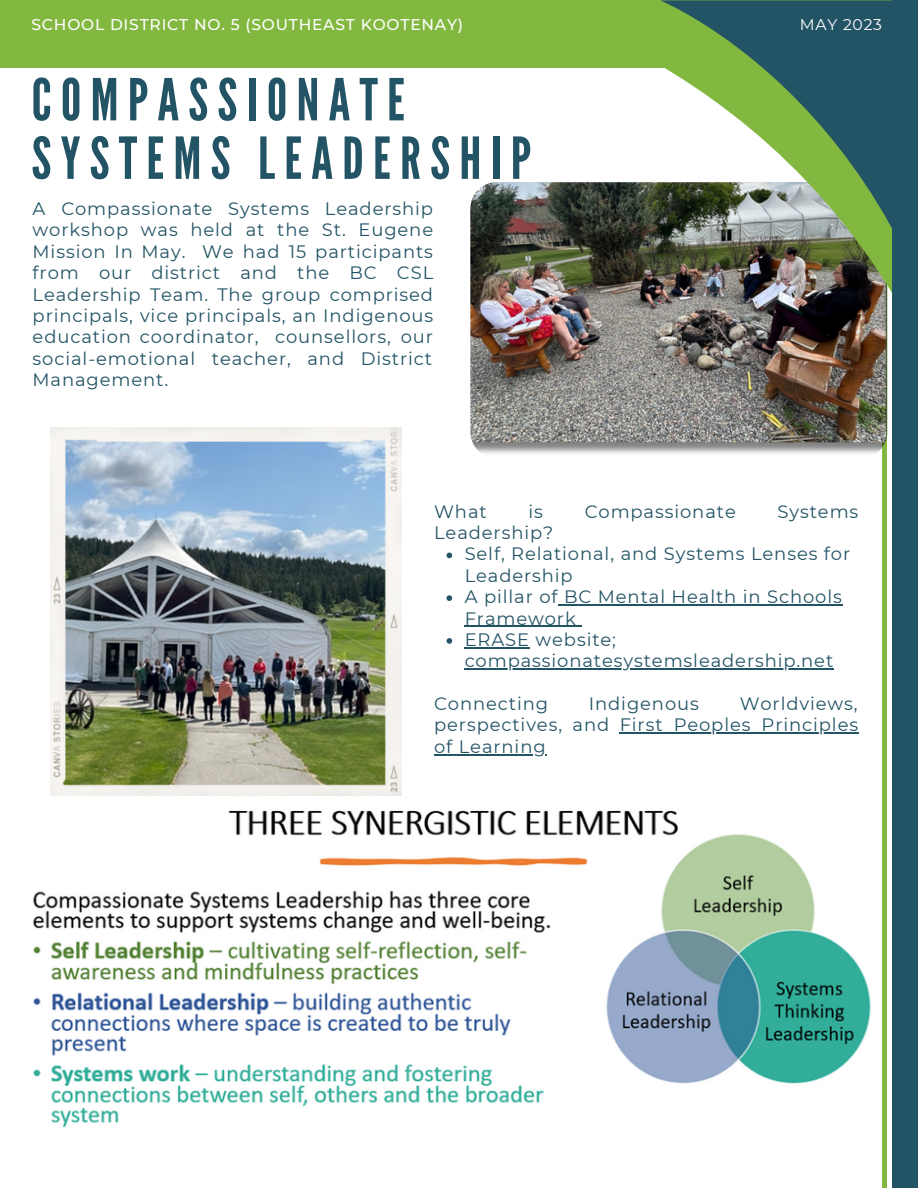
<style>
.page{position:relative;width:918px;height:1188px;background:#fff}
.page>*{position:absolute;margin:0;border:0;box-sizing:border-box;transform-origin:0 0}
.t1{font:57.75px/58.5px "League Gothic";letter-spacing:.16em;color:#235465}
.t2{font:18px/21.3px "Montserrat";letter-spacing:.05em;color:#235465}
.t3{font:500 15.6px "Montserrat";letter-spacing:.05em;color:#fff}
.t4{font:15.6px "Montserrat";letter-spacing:.05em;color:#fff}
</style>
<div class="page">
<div style="left:883px;top:0;width:35px;height:1188px;background:#82b840"></div>
<div style="left:887px;top:0;width:31px;height:1188px;background:#fff"></div>
<div style="left:0;top:0;width:918px;height:67px;background:#82b840"></div>
<img style="left:470px;top:182px;width:417px;height:277px;border-radius:27px">
<img style="left:508px;top:67px;width:380px;height:387px">
<img style="left:660px;top:0;width:232px;height:431px">
<img style="left:50px;top:427px;width:352px;height:369px">
<div style="left:892px;top:0;width:26px;height:1188px;background:#235465"></div>
<img style="left:32px;top:810px;width:839px;height:318px">
<svg style="left:447px;top:553px;width:5px;height:5px"></svg>
<svg style="left:447px;top:595px;width:5px;height:6px"></svg>
<hr style="left:559px;top:604px;width:284px;height:1px;background:#235465">
<hr style="left:465px;top:626px;width:112px;height:1px;background:#235465">
<svg style="left:447px;top:638px;width:5px;height:6px"></svg>
<hr style="left:465px;top:647px;width:65px;height:1px;background:#235465">
<hr style="left:465px;top:668px;width:369px;height:2px;background:#235465">
<hr style="left:620px;top:733px;width:239px;height:1px;background:#235465">
<hr style="left:434px;top:754px;width:113px;height:1px;background:#235465">
<p class="t3" style="left:31px;top:15px;width:433px">SCHOOL DISTRICT NO. 5 (SOUTHEAST KOOTENAY)</p>
<p class="t4" style="left:800px;top:15px;width:84px">MAY 2023</p>
<p class="t1" style="left:32px;top:72px;width:501px">COMPASSIONATE<br>SYSTEMS LEADERSHIP</p>
<p class="t2" style="left:33px;top:198px;width:402px;text-align:justify">A Compassionate Systems Leadership workshop was held at the St. Eugene Mission In May. We had 15 participants from our district and the BC CSL Leadership Team. The group comprised principals, vice principals, an Indigenous education coordinator, counsellors, our social-emotional teacher, and District Management.</p>
<p class="t2" style="left:434px;top:501px;width:54px">What</p>
<p class="t2" style="left:529px;top:501px;width:16px">is</p>
<p class="t2" style="left:585px;top:501px;width:153px">Compassionate</p>
<p class="t2" style="left:778px;top:501px;width:82px">Systems</p>
<p class="t2" style="left:434px;top:522px;width:121px">Leadership?</p>
<p class="t2" style="left:465px;top:543px;width:387px">Self, Relational, and Systems Lenses for<br>Leadership</p>
<p class="t2" style="left:465px;top:586px;width:379px">A pillar of BC Mental Health in Schools<br>Framework</p>
<p class="t2" style="left:465px;top:629px;width:370px">ERASE website; compassionatesystemsleadership.net</p>
<p class="t2" style="left:434px;top:693px;width:426px;text-align:justify;text-indent:306px">Worldviews, perspectives, and First Peoples Principles of Learning</p>
<p class="t2" style="left:434px;top:693px;width:115px">Connecting</p>
<p class="t2" style="left:589px;top:693px;width:111px">Indigenous</p>
</div>
